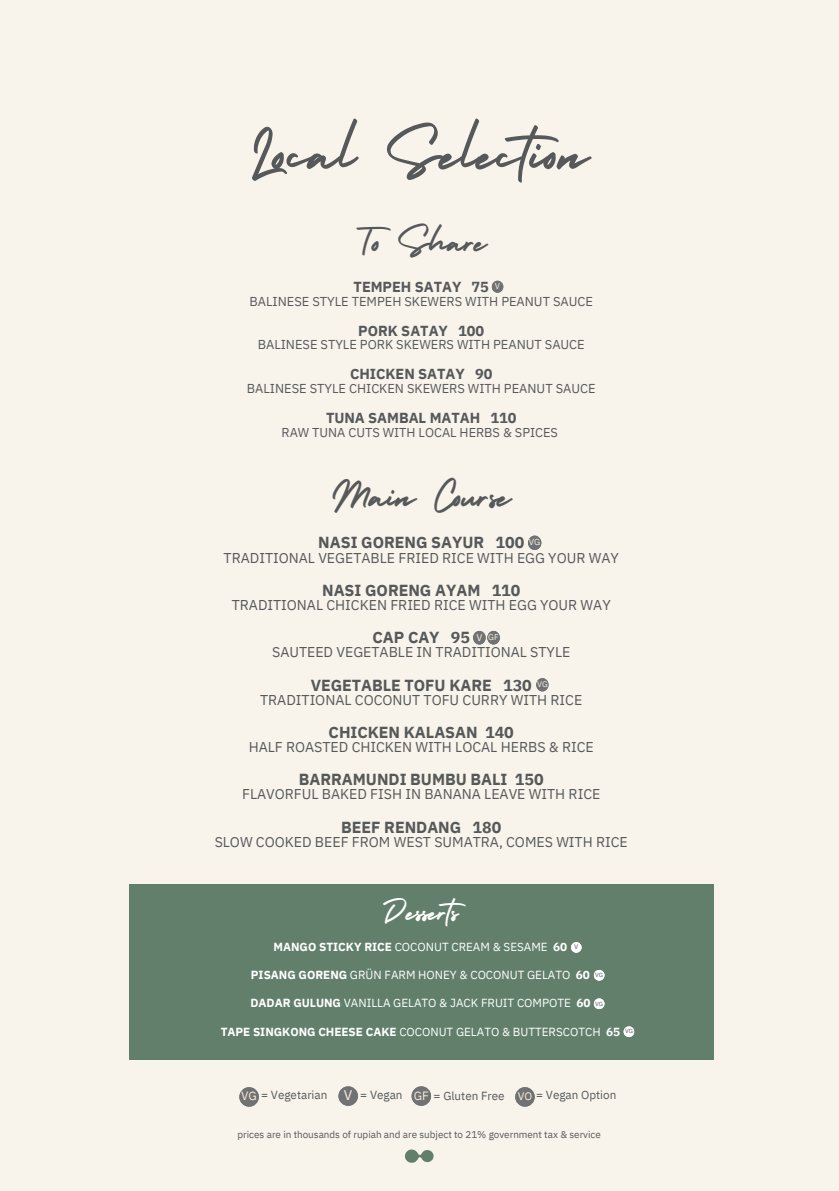
<style>
.page{position:relative;width:839px;height:1191px;background:#fff}
.page>*{position:absolute;margin:0;border:0;box-sizing:border-box;transform-origin:0 0}
.t1{font:70px "Holiday";letter-spacing:.015em;color:#56585a}
.t2{font:45.4px "Holiday";color:#56585a}
.t3{font:41.6px "Holiday";color:#56585a}
.t4{font:34.8px "Holiday";color:#fff}
.t5{font:700 16px "IBM Plex Sans";color:#56585a}
.t6{font:700 14.6px "IBM Plex Sans";letter-spacing:-.005em;color:#56585a}
.t7{font:14.2px "IBM Plex Sans";color:#56585a}
.t8{font:12.8px "IBM Plex Sans";color:#56585a}
.t9{font:11.8px "IBM Plex Sans";color:#fff}
.t10{font:11.6px "IBM Plex Sans";color:#56585a}
.t11{font:9.8px "IBM Plex Sans";color:#56585a}
.t12{font:8.8px "IBM Plex Sans";color:#f9efde}
.t13{font:8.6px "IBM Plex Sans";color:#f9efde}
.t14{font:8.4px "IBM Plex Sans";color:#f9efde}
.t15{font:8.2px "IBM Plex Sans";color:#f9efde}
.t16{font:6.8px "IBM Plex Sans";color:#56585a}
.t17{font:6px "IBM Plex Sans";color:#56585a}
.s1{font-size:9.8px}
.s2{font-weight:700}
.s3{font-size:12px;color:#f9efde}
.s4{font-size:14px;color:#f9efde}
.s5{font-size:11px;color:#f9efde}
</style>
<div class="page">
<div style="left:0;top:0;width:838px;height:1191px;background:#f8f4eb"></div>
<svg style="left:405px;top:1149px;width:29px;height:14px"></svg>
<div style="left:129px;top:884px;width:584px;height:175px;background:#617f6a"></div>
<svg style="left:593px;top:998px;width:11px;height:11px"></svg>
<svg style="left:593px;top:970px;width:11px;height:11px"></svg>
<svg style="left:571px;top:942px;width:10px;height:11px"></svg>
<svg style="left:623px;top:1026px;width:11px;height:11px"></svg>
<svg style="left:411px;top:1086px;width:20px;height:20px"></svg>
<svg style="left:338px;top:1086px;width:20px;height:20px"></svg>
<svg style="left:239px;top:1087px;width:20px;height:20px"></svg>
<svg style="left:515px;top:1087px;width:19px;height:20px"></svg>
<svg style="left:491px;top:281px;width:12px;height:12px"></svg>
<svg style="left:528px;top:536px;width:13px;height:14px"></svg>
<svg style="left:536px;top:678px;width:12px;height:13px"></svg>
<svg style="left:473px;top:631px;width:26px;height:13px"></svg>
<h1 class="t1" style="left:250px;top:109px;width:341px">Local Selection</h1>
<h3 class="t3" style="left:355px;top:215px;width:133px">To Share</h3>
<p class="t6" style="left:353px;top:275px;width:137px">TEMPEH SATAY 75</p>
<p class="t8" style="left:249px;top:291px;width:345px">BALINESE STYLE TEMPEH SKEWERS WITH PEANUT SAUCE</p>
<p class="t6" style="left:358px;top:319px;width:127px">PORK SATAY 100</p>
<p class="t8" style="left:258px;top:335px;width:328px">BALINESE STYLE PORK SKEWERS WITH PEANUT SAUCE</p>
<p class="t6" style="left:350px;top:363px;width:144px">CHICKEN SATAY 90</p>
<p class="t8" style="left:247px;top:379px;width:350px">BALINESE STYLE CHICKEN SKEWERS WITH PEANUT SAUCE</p>
<p class="t6" style="left:326px;top:406px;width:192px">TUNA SAMBAL MATAH 110</p>
<p class="t8" style="left:281px;top:423px;width:278px">RAW TUNA CUTS WITH LOCAL HERBS &amp; SPICES</p>
<p class="t13" style="left:495px;top:280px;width:7px">V</p>
<h2 class="t2" style="left:331px;top:467px;width:181px">Main Course</h2>
<p class="t5" style="left:318px;top:530px;width:207px">NASI GORENG SAYUR 100</p>
<p class="t7" style="left:224px;top:547px;width:397px">TRADITIONAL VEGETABLE FRIED RICE WITH EGG YOUR WAY</p>
<p class="t5" style="left:322px;top:577px;width:200px">NASI GORENG AYAM 110</p>
<p class="t7" style="left:232px;top:594px;width:380px">TRADITIONAL CHICKEN FRIED RICE WITH EGG YOUR WAY</p>
<p class="t5" style="left:372px;top:625px;width:99px">CAP CAY 95</p>
<p class="t7" style="left:272px;top:641px;width:300px">SAUTEED VEGETABLE IN TRADITIONAL STYLE</p>
<p class="t5" style="left:311px;top:672px;width:222px">VEGETABLE TOFU KARE 130</p>
<p class="t7" style="left:260px;top:689px;width:324px">TRADITIONAL COCONUT TOFU CURRY WITH RICE</p>
<p class="t5" style="left:328px;top:719px;width:187px">CHICKEN KALASAN 140</p>
<p class="t7" style="left:249px;top:736px;width:346px">HALF ROASTED CHICKEN WITH LOCAL HERBS &amp; RICE</p>
<p class="t5" style="left:299px;top:767px;width:246px">BARRAMUNDI BUMBU BALI 150</p>
<p class="t7" style="left:242px;top:784px;width:360px">FLAVORFUL BAKED FISH IN BANANA LEAVE WITH RICE</p>
<p class="t5" style="left:341px;top:814px;width:161px">BEEF RENDANG 180</p>
<p class="t7" style="left:215px;top:831px;width:414px">SLOW COOKED BEEF FROM WEST SUMATRA, COMES WITH RICE</p>
<p class="t12" style="left:529px;top:536px;width:13px">VG</p>
<p class="t14" style="left:476px;top:631px;width:24px"><span class="s1">V</span> GF</p>
<p class="t15" style="left:537px;top:678px;width:12px">VG</p>
<h3 class="t4" style="left:382px;top:890px;width:94px">Desserts</h3>
<p class="t9" style="left:273px;top:937px;width:295px"><span class="s2">MANGO STICKY RICE</span> COCONUT CREAM &amp; SESAME <span class="s2">60</span></p>
<p class="t9" style="left:251px;top:966px;width:340px"><span class="s2">PISANG GORENG</span> GRÜN FARM HONEY &amp; COCONUT GELATO <span class="s2">60</span></p>
<p class="t9" style="left:250px;top:994px;width:341px"><span class="s2">DADAR GULUNG</span> VANILLA GELATO &amp; JACK FRUIT COMPOTE <span class="s2">60</span></p>
<p class="t9" style="left:221px;top:1022px;width:401px"><span class="s2">TAPE SINGKONG CHEESE CAKE</span> COCONUT GELATO &amp; BUTTERSCOTCH <span class="s2">65</span></p>
<p class="t16" style="left:574px;top:942px;width:6px">V</p>
<p class="t17" style="left:595px;top:970px;width:9px">VG</p>
<p class="t17" style="left:595px;top:999px;width:9px">VG</p>
<p class="t17" style="left:625px;top:1027px;width:9px">VG</p>
<p class="t10" style="left:241px;top:1087px;width:376px"><span class="s3">VG</span> = Vegetarian <span class="s4">V</span> = Vegan <span class="s3">GF</span> = Gluten Free <span class="s5">VO</span> = Vegan Option</p>
<p class="t11" style="left:237px;top:1127px;width:365px">prices are in thousands of rupiah and are subject to 21% government tax &amp; service</p>
</div>
